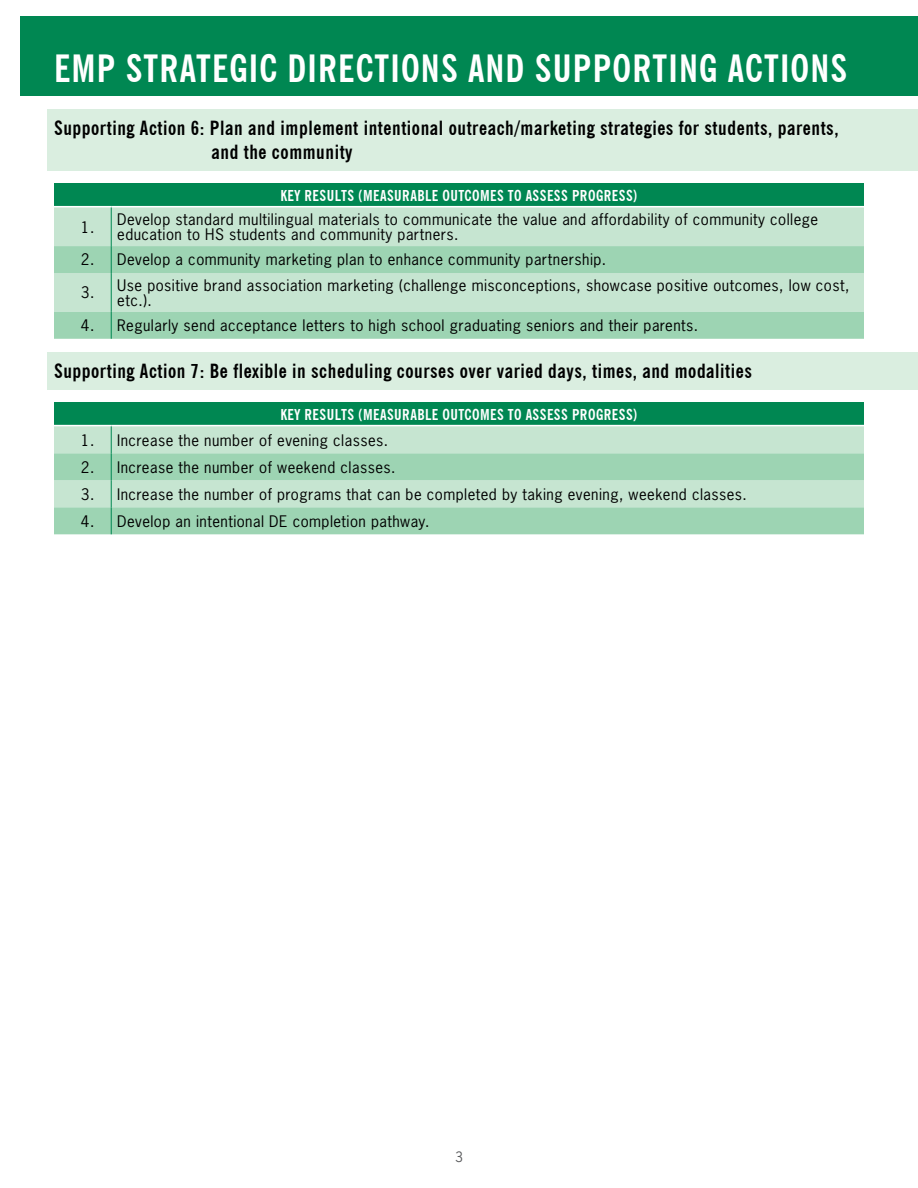
<style>
.page{position:relative;width:918px;height:1188px;background:#fff}
.page>*{position:absolute;margin:0;border:0;box-sizing:border-box;transform-origin:0 0}
.t1{font:700 condensed 37.5px "News Gothic BT";letter-spacing:.03em;color:#fff}
.t2{font:700 condensed 19.5px/24px "News Gothic BT";letter-spacing:.03em;color:#000}
.t3{font:15px/15px "News Gothic Std";letter-spacing:.03em;color:#000}
.t4{font:700 condensed 15px "News Gothic BT";letter-spacing:.03em;color:#fff}
.t5{font:13.5px "News Gothic Std";color:#58595b}
</style>
<div class="page">
<div style="left:21px;top:16px;width:897px;height:79px;background:#008752"></div>
<div style="left:47px;top:109px;width:871px;height:61px;background:#daeee0"></div>
<div style="left:47px;top:353px;width:871px;height:37px;background:#daeee0"></div>
<div style="left:54px;top:183px;width:810px;height:24px;background:#008752"></div>
<div style="left:54px;top:207px;width:810px;height:39px;background:#c6e5d1"></div>
<svg style="left:54px;top:246px;width:810px;height:93px;fill:#9dd4b3"></svg>
<hr style="left:54px;top:206px;width:57px;height:1px;background:#fff">
<hr style="left:111px;top:206px;width:753px;height:1px;background:#fff">
<hr style="left:111px;top:207px;width:1px;height:39px;background:#008752">
<svg style="left:111px;top:246px;width:1px;height:27px"></svg>
<hr style="left:111px;top:273px;width:1px;height:39px;background:#008752">
<svg style="left:111px;top:312px;width:1px;height:27px"></svg>
<div style="left:54px;top:402px;width:810px;height:24px;background:#008752"></div>
<div style="left:54px;top:426px;width:810px;height:27px;background:#c6e5d1"></div>
<svg style="left:54px;top:453px;width:810px;height:81px;fill:#9dd4b3"></svg>
<hr style="left:54px;top:425px;width:57px;height:1px;background:#fff">
<hr style="left:111px;top:425px;width:753px;height:1px;background:#fff">
<svg style="left:111px;top:426px;width:1px;height:108px"></svg>
<h1 class="t1" style="left:54px;top:46px;width:795px">EMP STRATEGIC DIRECTIONS AND SUPPORTING ACTIONS</h1>
<h2 class="t2" style="left:212px;top:116px;width:629px;text-indent:-158px">Supporting Action 6: Plan and implement intentional outreach/marketing strategies for students, parents, and the community</h2>
<p class="t4" style="left:280px;top:186px;width:359px">KEY RESULTS (MEASURABLE OUTCOMES TO ASSESS PROGRESS)</p>
<p class="t3" style="left:81px;top:219px;width:15px">1.</p>
<p class="t3" style="left:117px;top:212px;width:703px">Develop standard multilingual materials to communicate the value and affordability of community college education to HS students and community partners.</p>
<p class="t3" style="left:81px;top:243px;width:527px;line-height:32.8px">2. Develop a community marketing plan to enhance community partnership.<br>3.</p>
<p class="t3" style="left:117px;top:278px;width:734px">Use positive brand association marketing (challenge misconceptions, showcase positive outcomes, low cost, etc.).</p>
<p class="t3" style="left:81px;top:318px;width:619px">4. Regularly send acceptance letters to high school graduating seniors and their parents.</p>
<h2 class="t2" style="left:54px;top:359px;width:699px">Supporting Action 7: Be flexible in scheduling courses over varied days, times, and modalities</h2>
<p class="t4" style="left:280px;top:405px;width:359px">KEY RESULTS (MEASURABLE OUTCOMES TO ASSESS PROGRESS)</p>
<p class="t3" style="left:81px;top:432px;width:309px">1. Increase the number of evening classes.</p>
<p class="t3" style="left:81px;top:459px;width:316px">2. Increase the number of weekend classes.</p>
<p class="t3" style="left:81px;top:486px;width:667px">3. Increase the number of programs that can be completed by taking evening, weekend classes.</p>
<p class="t3" style="left:81px;top:513px;width:350px">4. Develop an intentional DE completion pathway.</p>
<p class="t5" style="left:455px;top:1148px;width:9px">3</p>
</div>
